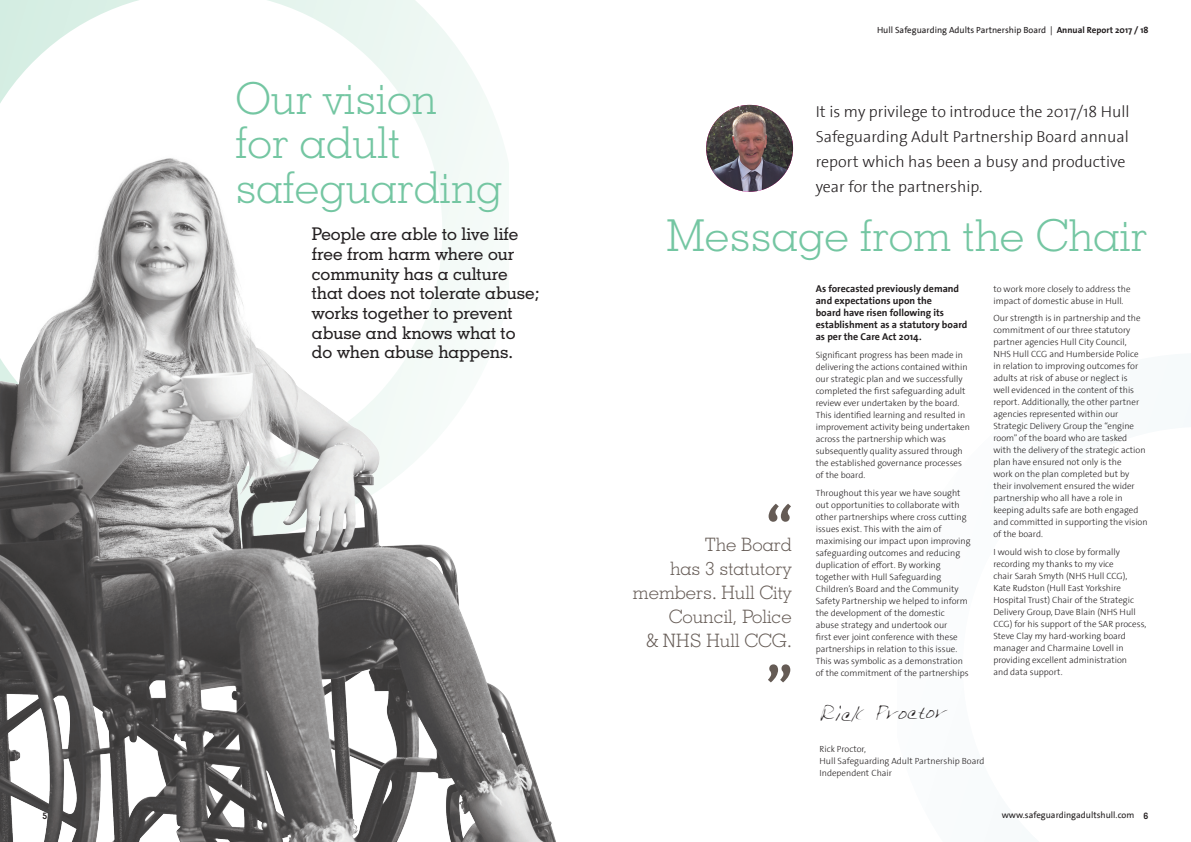
<style>
.page{position:relative;width:1191px;height:842px;background:#fff}
.page>*{position:absolute;margin:0;border:0;box-sizing:border-box;transform-origin:0 0}
.t1{font:700 56px "The Sans";color:#655b55}
.t2{font:300 44px/44.7px "Geometric Slab 703 BT";color:#74c6a2}
.t3{font:300 18.5px/24.2px "Geometric Slab 703 BT";color:#655b55;text-align:right}
.t4{font:18.5px "Kedzie";color:#231f20}
.t5{font:500 17.5px/19.7px "Geometric Slab 703 BT";color:#231f20}
.t6{font:300 16px/25px "The Sans";color:#231f20}
.t7{font:700 10px/12px "The Sans";color:#231f20}
.t8{font:300 9px/12px "The Sans";color:#231f20}
.t9{font:9px "The Sans Plain";color:#231f20}
.t10{font:700 9px "Geometric Slab 703 BT";color:#231f20}
.s1{font-family:"The Sans";font-weight:700}
</style>
<div class="page">
<img style="left:706px;top:105px;width:87px;height:87px;border-radius:43px">
<img style="left:0;top:0;width:556px;height:842px">
<p class="t9" style="left:877px;top:25px;width:273px">Hull Safeguarding Adults Partnership Board | <span class="s1">Annual Report 2017 / 18</span></p>
<h2 class="t2" style="left:235px;top:75px;width:269px">Our vision<br>for adult safeguarding</h2>
<h3 class="t5" style="left:312px;top:224px;width:230px">People are able to live life free from harm where our community has a culture that does not tolerate abuse; works together to prevent abuse and knows what to do when abuse happens.</h3>
<h2 class="t2" style="left:666px;top:212px;width:482px">Message from the Chair</h2>
<h3 class="t6" style="left:815px;top:99px;width:315px">It is my privilege to introduce the 2017/18 Hull Safeguarding Adult Partnership Board annual report which has been a busy and productive year for the partnership.</h3>
<p class="t8" style="left:993px;top:283px;width:139px">to work more closely to address the impact of domestic abuse in Hull.</p>
<p class="t8" style="left:993px;top:313px;width:156px">Our strength is in partnership and the commitment of our three statutory partner agencies Hull City Council,<br>NHS Hull CCG and Humberside Police in relation to improving outcomes for adults at risk of abuse or neglect is<br>well evidenced in the content of this report. Additionally, the other partner agencies represented within our Strategic Delivery Group the “engine room” of the board who are tasked<br>with the delivery of the strategic action plan have ensured not only is the<br>work on the plan completed but by their involvement ensured the wider partnership who all have a role in keeping adults safe are both engaged and committed in supporting the vision of the board.</p>
<p class="t8" style="left:993px;top:546px;width:154px">I would wish to close by formally recording my thanks to my vice<br>chair Sarah Smyth (NHS Hull CCG), Kate Rudston (Hull East Yorkshire Hospital Trust) Chair of the Strategic Delivery Group, Dave Blain (NHS Hull CCG) for his support of the SAR process, Steve Clay my hard-working board manager and Charmaine Lovell in providing excellent administration<br>and data support.</p>
<p class="t7" style="left:815px;top:283px;width:153px">As forecasted previously demand and expectations upon the<br>board have risen following its establishment as a statutory board as per the Care Act 2014.</p>
<p class="t8" style="left:815px;top:349px;width:156px">Significant progress has been made in delivering the actions contained within our strategic plan and we successfully completed the first safeguarding adult review ever undertaken by the board.<br>This identified learning and resulted in improvement activity being undertaken across the partnership which was subsequently quality assured through the established governance processes of the board.</p>
<p class="t8" style="left:815px;top:487px;width:156px">Throughout this year we have sought out opportunities to collaborate with other partnerships where cross cutting issues exist. This with the aim of maximising our impact upon improving safeguarding outcomes and reducing duplication of effort. By working together with Hull Safeguarding Children’s Board and the Community Safety Partnership we helped to inform the development of the domestic<br>abuse strategy and undertook our<br>first ever joint conference with these partnerships in relation to this issue.<br>This was symbolic as a demonstration of the commitment of the partnerships</p>
<h1 class="t1" style="left:766px;top:498px;width:29px">“</h1>
<h3 class="t3" style="left:633px;top:532px;width:160px">The Board<br>has 3 statutory members. Hull City<br>Council, Police<br>&amp; NHS Hull CCG.</h3>
<h1 class="t1" style="left:793px;top:688px;width:29px;rotate:-180deg">“</h1>
<h3 class="t4" style="left:819px;top:703px;width:129px;rotate:-1deg">Rick Proctor</h3>
<p class="t8" style="left:819px;top:744px;width:166px">Rick Proctor,<br>Hull Safeguarding Adult Partnership Board<br>Independent Chair</p>
<p class="t9" style="left:1001px;top:810px;width:134px">www.safeguardingadultshull.com</p>
<p class="t10" style="left:43px;top:810px;width:6px">5</p>
<p class="t10" style="left:1143px;top:810px;width:6px">6</p>
</div>
